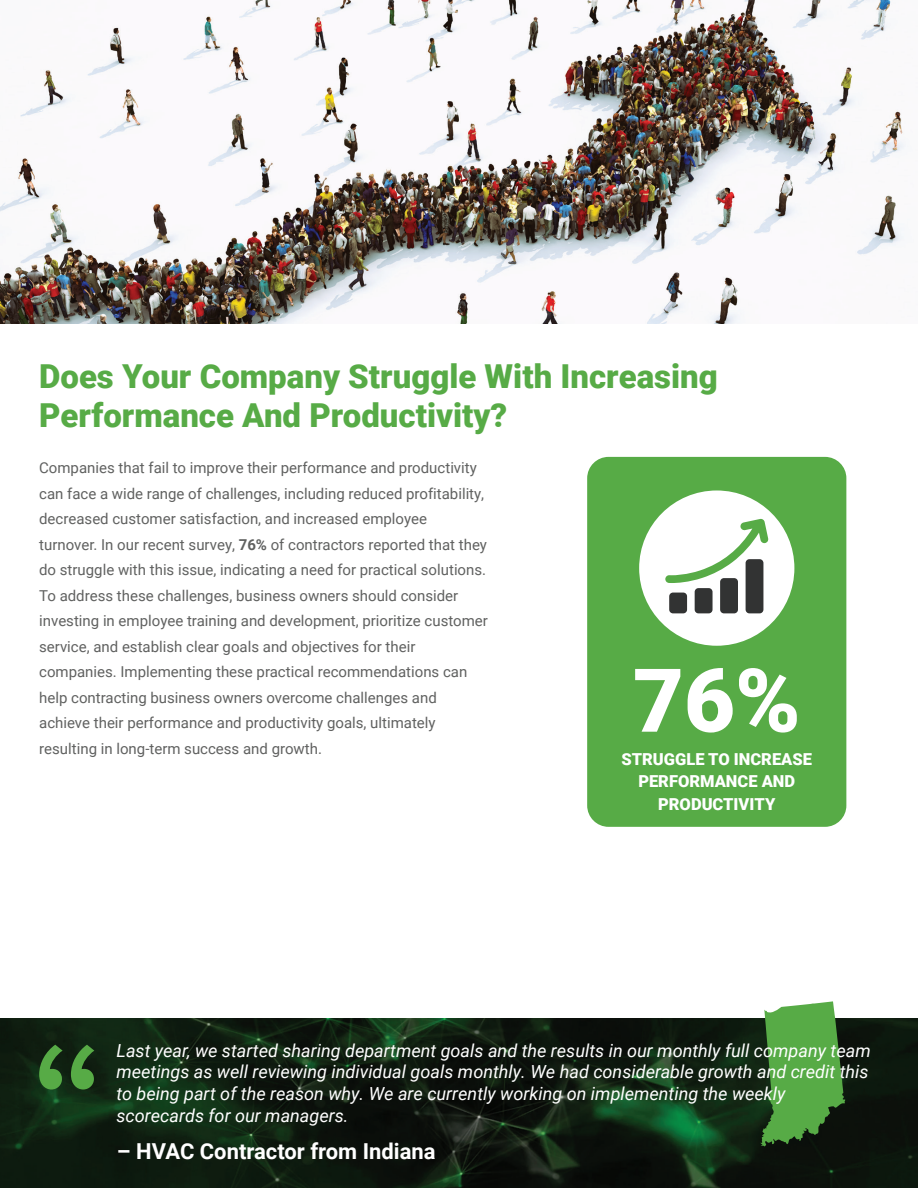
<style>
.page{position:relative;width:918px;height:1188px;background:#fff}
.page>*{position:absolute;margin:0;border:0;box-sizing:border-box;transform-origin:0 0}
.t1{font:900 88.2px "Roboto";color:#fff}
.t2{font:900 33px/39.6px "Roboto";color:#57ab46}
.t3{font:700 21.9px "Roboto";color:#fff}
.t4{font:italic 18px/21.6px "Roboto";color:#fff}
.t5{font:900 16.5px/22.5px "Roboto";color:#fff;text-align:center}
.t6{font:15px/25.5px "Roboto";color:#606160}
.s1{font-weight:700}
</style>
<div class="page">
<img style="left:0;top:0;width:906px;height:323px">
<img style="left:0;top:1018px;width:918px;height:170px">
<svg style="left:760px;top:1001px;width:85px;height:145px;background:#4e8d42"></svg>
<svg style="left:39px;top:1045px;width:55px;height:45px;background:#34682c"></svg>
<div style="left:587px;top:457px;width:259px;height:370px;background:#57ab46;border-radius:21px"></div>
<div style="left:639px;top:490px;width:155px;height:156px;background:#fff;border-radius:50%"></div>
<div style="left:669px;top:593px;width:18px;height:20px;background:#323333;border-radius:4px"></div>
<div style="left:695px;top:588px;width:18px;height:25px;background:#323333;border-radius:4px"></div>
<div style="left:720px;top:578px;width:18px;height:35px;background:#323333;border-radius:4px"></div>
<div style="left:746px;top:559px;width:17px;height:54px;background:#323333;border-radius:4px"></div>
<svg style="left:665px;top:519px;width:103px;height:64px"></svg>
<h2 class="t2" style="left:39px;top:355px;width:680px">Does Your Company Struggle With Increasing<br>Performance And Productivity?</h2>
<p class="t6" style="left:39px;top:455px;width:450px">Companies that fail to improve their performance and productivity can face a wide range of challenges, including reduced profitability, decreased customer satisfaction, and increased employee turnover. In our recent survey, <span class="s1">76%</span> of contractors reported that they do struggle with this issue, indicating a need for practical solutions.<br>To address these challenges, business owners should consider investing in employee training and development, prioritize customer service, and establish clear goals and objectives for their companies. Implementing these practical recommendations can help contracting business owners overcome challenges and achieve their performance and productivity goals, ultimately resulting in long-term success and growth.</p>
<h1 class="t1" style="left:633px;top:639px;width:169px">76%</h1>
<p class="t5" style="left:621px;top:747px;width:192px">STRUGGLE TO INCREASE<br>PERFORMANCE AND<br>PRODUCTIVITY</p>
<p class="t4" style="left:117px;top:1039px;width:756px">Last year, we started sharing department goals and the results in our monthly full company team meetings as well reviewing individual goals monthly. We had considerable growth and credit this to being part of the reason why. We are currently working on implementing the weekly scorecards for our managers.</p>
<h3 class="t3" style="left:117px;top:1136px;width:320px">– HVAC Contractor from Indiana</h3>
</div>
